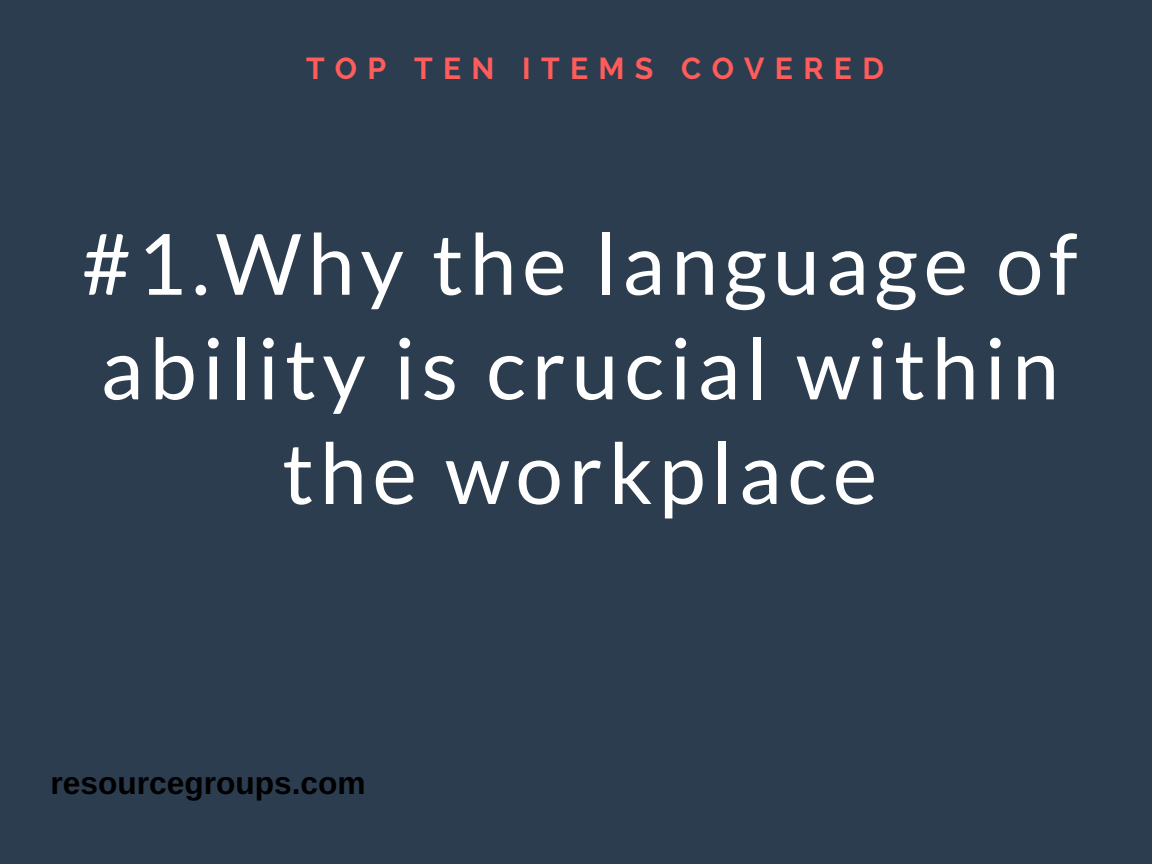
<style>
.page{position:relative;width:1152px;height:864px;background:#2c3d4f}
.page>*{position:absolute;margin:0;border:0;box-sizing:border-box;transform-origin:0 0}
.t1{font:84.45px/104.7px "Lato";letter-spacing:.07em;color:#fff;text-align:center}
.t2{font:700 31.65px "Arimo";color:#000}
.t3{font:700 30.15px "Raleway";letter-spacing:.34em;color:#ff5c5c}
</style>
<div class="page">
<p class="t3" style="left:306px;top:50px;width:580px">TOP TEN ITEMS COVERED</p>
<p class="t1" style="left:82px;top:210px;width:997px">#1.Why the language of ability is crucial within the workplace</p>
<p class="t2" style="left:51px;top:766px;width:316px">resourcegroups.com</p>
</div>
